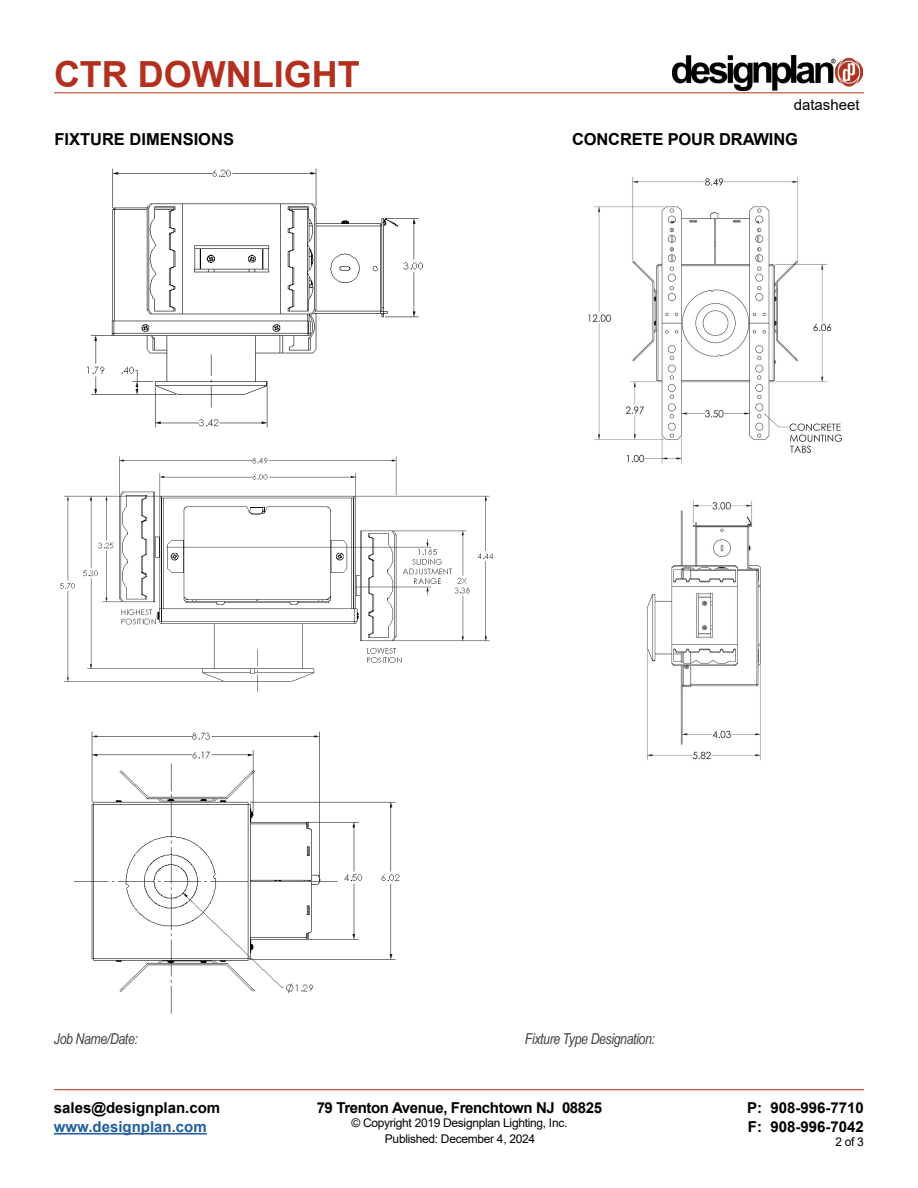
<style>
.page{position:relative;width:918px;height:1188px;background:#fff}
.page>*{position:absolute;margin:0;border:0;box-sizing:border-box;transform-origin:0 0}
.t1{font:700 36px "Arial";color:#b32f1e}
.t2{font:700 16.5px "Arial";letter-spacing:-.01em;color:#000}
.t3{font:700 15px/19.5px "Arial";color:#000}
.t4{font:italic 15px "Arial Narrow";letter-spacing:-.025em;color:#414042}
.t5{font:700 15px "Arial";letter-spacing:-.025em;color:#000}
.t6{font:700 15px "Arial";color:#215e9e}
.t7{font:15px "Arial";color:#000}
.t8{font:12px "Arial";letter-spacing:-.025em;color:#000}
</style>
<div class="page">
<hr style="left:54px;top:93px;width:810px;height:1px;background:#b32f1e">
<hr style="left:54px;top:1089px;width:810px;height:1px;background:#b32f1e">
<hr style="left:54px;top:1133px;width:153px;height:2px;background:#215e9e">
<img style="left:672px;top:55px;width:191px;height:35px">
<img style="left:59px;top:456px;width:434px;height:236px">
<img style="left:86px;top:168px;width:337px;height:260px">
<img style="left:73px;top:731px;width:327px;height:283px">
<img style="left:588px;top:176px;width:255px;height:288px">
<img style="left:647px;top:500px;width:114px;height:261px">
<h1 class="t1" style="left:54px;top:49px;width:307px">CTR DOWNLIGHT</h1>
<p class="t7" style="left:794px;top:95px;width:67px">datasheet</p>
<h2 class="t2" style="left:54px;top:128px;width:181px">FIXTURE DIMENSIONS</h2>
<h2 class="t2" style="left:572px;top:128px;width:227px">CONCRETE POUR DRAWING</h2>
<p class="t4" style="left:54px;top:1028px;width:85px">Job Name/Date:</p>
<p class="t4" style="left:525px;top:1029px;width:132px">Fixture Type Designation:</p>
<p class="t3" style="left:54px;top:1098px;width:168px">sales@designplan.com</p>
<p class="t6" style="left:54px;top:1116px;width:154px">www.designplan.com</p>
<p class="t5" style="left:317px;top:1097px;width:287px">79 Trenton Avenue, Frenchtown NJ 08825</p>
<p class="t8" style="left:351px;top:1115px;width:217px">© Copyright 2019 Designplan Lighting, Inc.</p>
<p class="t3" style="left:747px;top:1098px;width:118px">P: 908-996-7710<br>F: 908-996-7042</p>
<p class="t8" style="left:385px;top:1130px;width:152px">Published: December 4, 2024</p>
<p class="t8" style="left:835px;top:1133px;width:30px">2 of 3</p>
</div>
